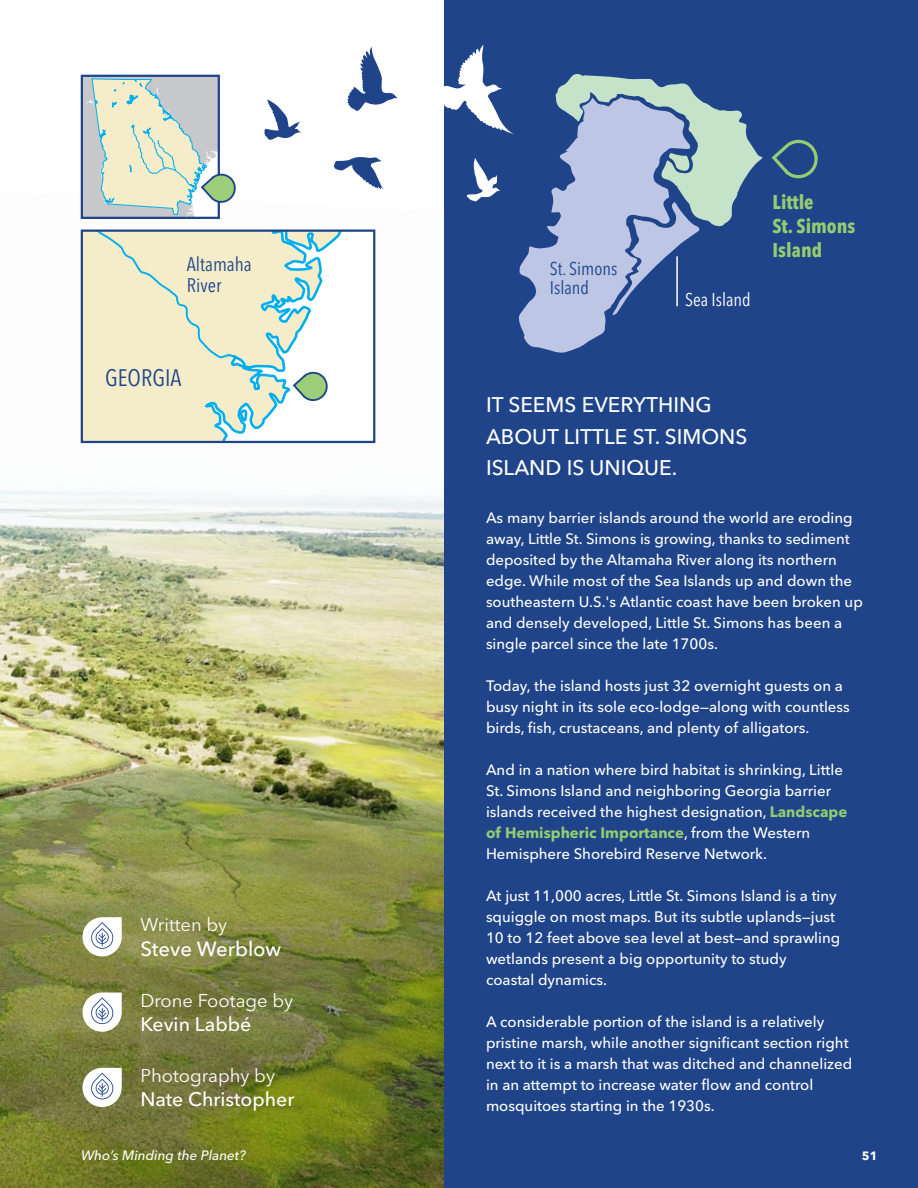
<style>
.page{position:relative;width:918px;height:1188px;background:#fff}
.page>*{position:absolute;margin:0;border:0;box-sizing:border-box;transform-origin:0 0}
.t1{font:condensed 23.7px "Avenir Next LT Pro";color:#1f4489}
.t2{font:500 21px/31.5px "Avenir Next LT Pro";color:#fff}
.t3{font:500 20.25px "Avenir Next LT Pro";color:#fff}
.t4{font:700 condensed 19.8px/24.3px "Avenir Next LT Pro";color:#96cc71}
.t5{font:500 19.5px "Avenir Next LT Pro";color:#fff}
.t6{font:condensed 19.5px/21px "Avenir Next LT Pro";color:#1f4489}
.t7{font:18.45px "Avenir Next LT Pro";color:#fff}
.t8{font:condensed 18.3px/19.8px "Avenir Next LT Pro";color:#1f4489}
.t9{font:condensed 18.3px "Avenir Next LT Pro";color:#fff}
.t10{font:500 15px/21px "Avenir Next LT Pro";color:#fff}
.t11{font:italic 500 13.5px "Avenir Next LT Pro";color:#fff}
.t12{font:700 12px "Avenir Next LT Pro";color:#fff}
.s1{font-weight:700;color:#96cc71}
</style>
<div class="page">
<img style="left:0;top:191px;width:445px;height:997px">
<div style="left:445px;top:0;width:473px;height:1188px;background:#1f4489"></div>
<svg style="left:519px;top:187px;width:87px;height:166px;fill:#bdc6e5"></svg>
<svg style="left:555px;top:74px;width:208px;height:241px"></svg>
<svg style="left:82px;top:917px;width:40px;height:39px"></svg>
<svg style="left:82px;top:1068px;width:40px;height:39px"></svg>
<svg style="left:82px;top:993px;width:40px;height:39px"></svg>
<svg style="left:84px;top:233px;width:288px;height:207px"></svg>
<div style="left:84px;top:233px;width:161px;height:134px;background:#f5edca"></div>
<div style="left:81px;top:230px;width:294px;height:213px;border:2px solid #1f4489"></div>
<div style="left:81px;top:75px;width:139px;height:144px;border:2px solid #1f4489"></div>
<svg style="left:291px;top:369px;width:39px;height:32px"></svg>
<svg style="left:82px;top:76px;width:156px;height:141px;background:#d3dacf"></svg>
<svg style="left:771px;top:139px;width:47px;height:39px"></svg>
<hr style="left:676px;top:256px;width:2px;height:50px;background:#fff">
<svg style="left:264px;top:99px;width:37px;height:41px"></svg>
<svg style="left:466px;top:158px;width:34px;height:44px"></svg>
<svg style="left:333px;top:157px;width:50px;height:32px"></svg>
<svg style="left:347px;top:47px;width:50px;height:64px"></svg>
<svg style="left:444px;top:45px;width:70px;height:89px"></svg>
<h3 class="t6" style="left:187px;top:254px;width:66px">Altamaha<br>River</h3>
<p class="t8" style="left:550px;top:258px;width:69px">St. Simons<br>Island</p>
<p class="t9" style="left:685px;top:289px;width:67px">Sea Island</p>
<h3 class="t4" style="left:773px;top:189px;width:84px">Little<br>St. Simons<br>Island</h3>
<h1 class="t1" style="left:105px;top:364px;width:78px">GEORGIA</h1>
<h2 class="t2" style="left:486px;top:389px;width:263px">IT SEEMS EVERYTHING<br>ABOUT LITTLE ST. SIMONS<br>ISLAND IS UNIQUE.</h2>
<p class="t7" style="left:140px;top:914px;width:88px">Written by</p>
<h3 class="t3" style="left:140px;top:936px;width:142px">Steve Werblow</h3>
<p class="t7" style="left:140px;top:990px;width:154px">Drone Footage by</p>
<h3 class="t5" style="left:140px;top:1012px;width:113px">Kevin Labbé</h3>
<p class="t7" style="left:140px;top:1065px;width:136px">Photography by</p>
<h3 class="t5" style="left:140px;top:1087px;width:156px">Nate Christopher</h3>
<p class="t10" style="left:486px;top:507px;width:378px">As many barrier islands around the world are eroding away, Little St. Simons is growing, thanks to sediment deposited by the Altamaha River along its northern edge. While most of the Sea Islands up and down the southeastern U.S.'s Atlantic coast have been broken up and densely developed, Little St. Simons has been a single parcel since the late 1700s.</p>
<p class="t10" style="left:486px;top:675px;width:365px">Today, the island hosts just 32 overnight guests on a busy night in its sole eco-lodge—along with countless birds, fish, crustaceans, and plenty of alligators.</p>
<p class="t10" style="left:486px;top:759px;width:363px">And in a nation where bird habitat is shrinking, Little St. Simons Island and neighboring Georgia barrier islands received the highest designation, <span class="s1">Landscape of Hemispheric Importance</span>, from the Western Hemisphere Shorebird Reserve Network.</p>
<p class="t10" style="left:486px;top:885px;width:356px">At just 11,000 acres, Little St. Simons Island is a tiny squiggle on most maps. But its subtle uplands—just 10 to 12 feet above sea level at best—and sprawling wetlands present a big opportunity to study<br>coastal dynamics.</p>
<p class="t10" style="left:486px;top:1011px;width:368px">A considerable portion of the island is a relatively pristine marsh, while another significant section right next to it is a marsh that was ditched and channelized in an attempt to increase water flow and control mosquitoes starting in the 1930s.</p>
<p class="t11" style="left:81px;top:1147px;width:167px">Who’s Minding the Planet?</p>
<p class="t12" style="left:862px;top:1148px;width:17px">51</p>
</div>
